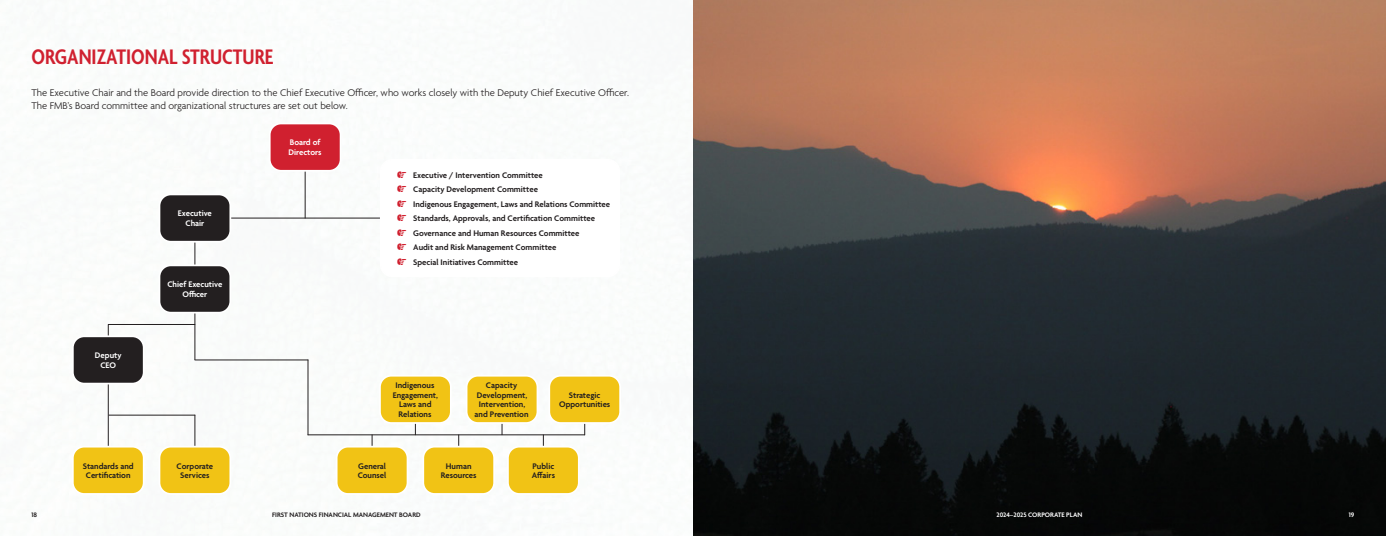
<style>
.page{position:relative;width:1386px;height:536px;background:#fff}
.page>*{position:absolute;margin:0;border:0;box-sizing:border-box;transform-origin:0 0}
.subhead{font:600 condensed 22.75px "Agenda";color:#d0202f}
.t1{font:300 10.5px/12.6px "Agenda";color:#231f20}
.org_chart__black{font:600 8.75px/9.6px "Agenda";color:#231f20;text-align:center}
.org_chart__white{font:600 8.75px/9.6px "Agenda";color:#fff;text-align:center}
.t2{font:600 7px "Agenda";color:#231f20}
.t3{font:600 7px "Agenda";color:#fff}
</style>
<div class="page">
<img style="left:693px;top:0;width:693px;height:536px">
<hr style="left:543px;top:434px;width:1px;height:51px;background:#231f20">
<hr style="left:458px;top:434px;width:1px;height:51px;background:#231f20">
<hr style="left:372px;top:434px;width:1px;height:51px;background:#231f20">
<hr style="left:305px;top:146px;width:1px;height:72px;background:#231f20">
<hr style="left:195px;top:212px;width:1px;height:148px;background:#231f20">
<hr style="left:108px;top:324px;width:1px;height:143px;background:#231f20">
<hr style="left:308px;top:359px;width:1px;height:76px;background:#231f20">
<hr style="left:195px;top:414px;width:1px;height:70px;background:#231f20">
<hr style="left:189px;top:218px;width:297px;height:1px;background:#231f20">
<hr style="left:109px;top:414px;width:86px;height:1px;background:#231f20">
<hr style="left:308px;top:434px;width:277px;height:1px;background:#231f20">
<hr style="left:108px;top:324px;width:87px;height:1px;background:#231f20">
<hr style="left:195px;top:359px;width:113px;height:1px;background:#231f20">
<div style="left:270px;top:123px;width:71px;height:48px;background:#d0202f;border-radius:11px"></div>
<div style="left:269px;top:122px;width:72px;height:50px;border:2px solid #fff;border-radius:11px"></div>
<div style="left:159px;top:194px;width:71px;height:48px;background:#231f20;border-radius:11px"></div>
<div style="left:159px;top:193px;width:72px;height:49px;border:2px solid #fff;border-radius:11px"></div>
<div style="left:159px;top:265px;width:71px;height:47px;background:#231f20;border-radius:11px"></div>
<div style="left:159px;top:264px;width:72px;height:49px;border:2px solid #fff;border-radius:11px"></div>
<div style="left:380px;top:375px;width:71px;height:48px;background:#f1c315;border-radius:11px"></div>
<div style="left:379px;top:374px;width:73px;height:50px;border:2px solid #fff;border-radius:11px"></div>
<div style="left:337px;top:446px;width:71px;height:48px;background:#f1c315;border-radius:11px"></div>
<div style="left:336px;top:445px;width:72px;height:49px;border:2px solid #fff;border-radius:11px"></div>
<div style="left:467px;top:375px;width:70px;height:48px;background:#f1c315;border-radius:11px"></div>
<div style="left:466px;top:374px;width:72px;height:50px;border:2px solid #fff;border-radius:11px"></div>
<div style="left:423px;top:446px;width:71px;height:48px;background:#f1c315;border-radius:11px"></div>
<div style="left:422px;top:445px;width:73px;height:49px;border:2px solid #fff;border-radius:11px"></div>
<div style="left:549px;top:375px;width:71px;height:48px;background:#f1c315;border-radius:11px"></div>
<div style="left:548px;top:374px;width:73px;height:50px;border:2px solid #fff;border-radius:11px"></div>
<div style="left:508px;top:446px;width:71px;height:48px;background:#f1c315;border-radius:11px"></div>
<div style="left:507px;top:445px;width:73px;height:49px;border:2px solid #fff;border-radius:11px"></div>
<div style="left:73px;top:336px;width:71px;height:47px;background:#231f20;border-radius:11px"></div>
<div style="left:72px;top:335px;width:73px;height:49px;border:2px solid #fff;border-radius:11px"></div>
<div style="left:159px;top:446px;width:71px;height:48px;background:#f1c315;border-radius:11px"></div>
<div style="left:159px;top:445px;width:72px;height:49px;border:2px solid #fff;border-radius:11px"></div>
<div style="left:73px;top:446px;width:71px;height:48px;background:#f1c315;border-radius:11px"></div>
<div style="left:72px;top:445px;width:73px;height:49px;border:2px solid #fff;border-radius:11px"></div>
<div style="left:381px;top:160px;width:238px;height:116px;background:#fff;border-radius:11px"></div>
<div style="left:380px;top:159px;width:240px;height:118px;border:2px solid #fff;border-radius:11px"></div>
<p class="subhead" style="left:32px;top:44px;width:243px">ORGANIZATIONAL STRUCTURE</p>
<p class="t1" style="left:32px;top:87px;width:599px">The Executive Chair and the Board provide direction to the Chief Executive Officer, who works closely with the Deputy Chief Executive Officer.<br>The FMB’s Board committee and organizational structures are set out below.</p>
<p class="org_chart__white" style="left:289px;top:138px;width:35px;text-align:left">Board of<br>Directors</p>
<p class="org_chart__white" style="left:95px;top:351px;width:28px">Deputy<br>CEO</p>
<p class="org_chart__white" style="left:178px;top:209px;width:36px">Executive<br>Chair</p>
<p class="org_chart__white" style="left:167px;top:280px;width:57px">Chief Executive<br>Officer</p>
<p class="org_chart__black" style="left:83px;top:461px;width:53px">Standards and<br>Certification</p>
<p class="org_chart__black" style="left:177px;top:461px;width:38px">Corporate<br>Services</p>
<p class="org_chart__black" style="left:413px;top:171px;width:131px">Executive / Intervention Committee</p>
<p class="org_chart__black" style="left:413px;top:185px;width:126px">Capacity Development Committee</p>
<p class="org_chart__black" style="left:413px;top:199px;width:198px">Indigenous Engagement, Laws and Relations Committee</p>
<p class="org_chart__black" style="left:413px;top:214px;width:183px">Standards, Approvals, and Certification Committee</p>
<p class="org_chart__black" style="left:413px;top:228px;width:168px">Governance and Human Resources Committee</p>
<p class="org_chart__black" style="left:413px;top:243px;width:145px">Audit and Risk Management Committee</p>
<p class="org_chart__black" style="left:413px;top:257px;width:106px">Special Initiatives Committee</p>
<p class="org_chart__black" style="left:393px;top:381px;width:47px">Indigenous<br>Engagement,<br>Laws and<br>Relations</p>
<p class="org_chart__black" style="left:475px;top:381px;width:55px">Capacity<br>Development,<br>Intervention, and Prevention</p>
<p class="org_chart__black" style="left:559px;top:390px;width:53px">Strategic<br>Opportunities</p>
<p class="org_chart__black" style="left:358px;top:461px;width:30px;text-align:left">General<br>Counsel</p>
<p class="org_chart__black" style="left:441px;top:461px;width:37px">Human<br>Resources</p>
<p class="org_chart__black" style="left:532px;top:461px;width:25px;text-align:left">Public<br>Affairs</p>
<p class="t2" style="left:32px;top:511px;width:7px">18</p>
<p class="t2" style="left:272px;top:511px;width:150px">FIRST NATIONS FINANCIAL MANAGEMENT BOARD</p>
<p class="t3" style="left:997px;top:511px;width:87px">2024–2025 CORPORATE PLAN</p>
<p class="t3" style="left:1349px;top:511px;width:7px">19</p>
</div>
